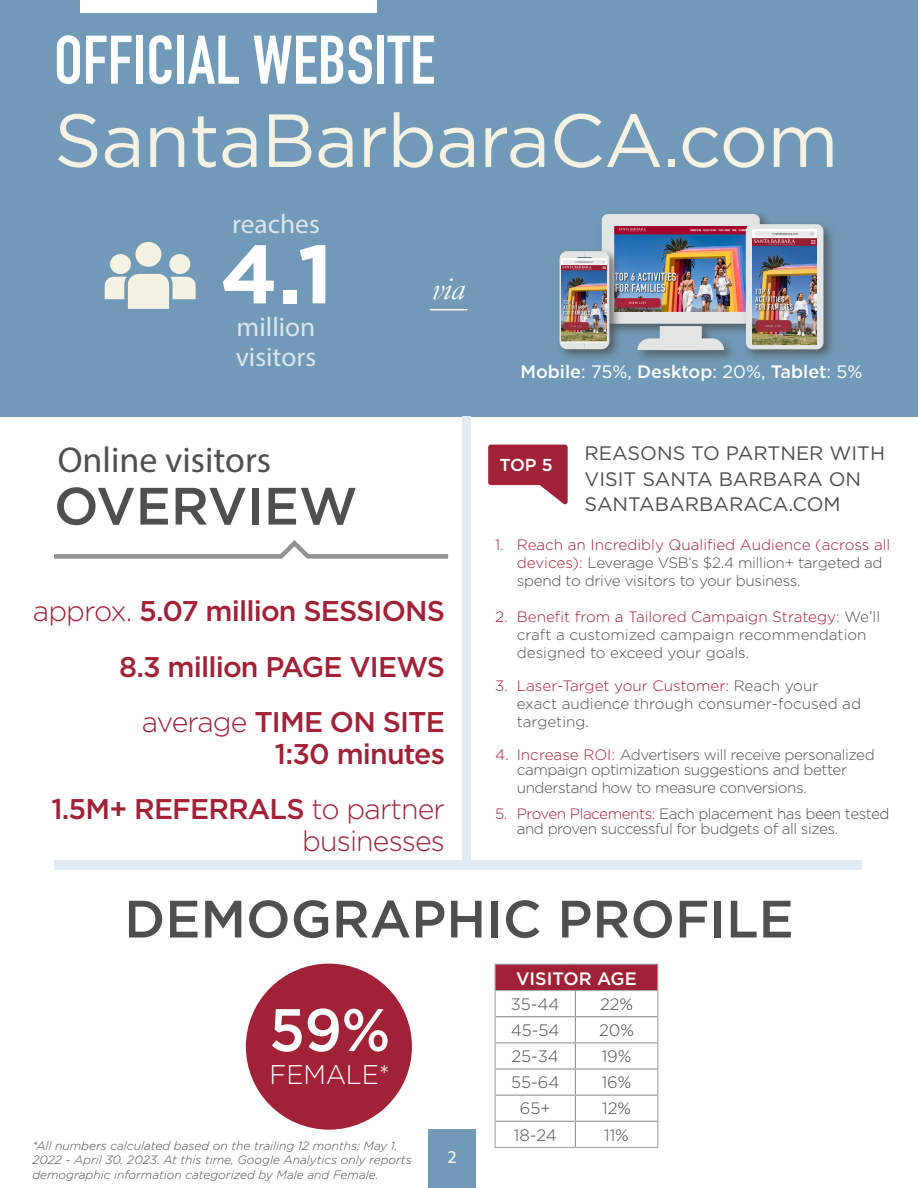
<style>
.page{position:relative;width:918px;height:1188px;background:#fff}
.page>*{position:absolute;margin:0;border:0;box-sizing:border-box;transform-origin:0 0}
.t1{font:700 82.5px "Gotham";color:#fff}
.Main_Header_Large{font:75px "Gotham";letter-spacing:-.01em;color:#f5f1e3}
.t2{font:67.5px "DIN Engschrift Std";color:#fff}
.Cover_Blurbs{font:500 60px "Gotham";color:#fff;scale:.96 1}
.t3{font:500 52.5px "Gotham";color:#4f4f4f}
.t4{font:36px "Myriad Pro";color:#4f4f4f}
.t5{font:italic 33px "Garamond";color:#fff}
.t6{font:500 28.5px/31.5px "Gotham";letter-spacing:-.03em;color:#a12136;text-align:right}
.t7{font:300 28.5px/31.5px "Gotham";letter-spacing:-.03em;color:#a12136;text-align:right}
.t8{font:27px/30px "Myriad Pro";color:#dbe6ed}
.Cover_Blurbs-2{font:300 27px "Gotham";letter-spacing:-.01em;color:#fff;scale:.96 1}
.t9{font:19.5px/25.5px "Gotham";color:#4f4f4f}
.Main_Body{font:500 18px "Gotham";color:#fff}
.t10{font:18px "Myriad Pro";color:#fff}
.t11{font:500 17.25px "Gotham";color:#fff}
.Main_Body-2{font:300 16.5px "Gotham";color:#4f4f4f}
.t12{font:300 15px/18px "Gotham";letter-spacing:-.02em;color:#4f4f4f}
.t13{font:300 15px/18px "Gotham";color:#4f4f4f}
.Main_Body-3{font:italic 300 12px/14.4px "Gotham";color:#4f4f4f}
.s1{font-weight:300}
.s2{font-weight:500}
.s3{font-weight:400}
.s4{color:#a12136}
</style>
<div class="page">
<div style="left:429px;top:1130px;width:47px;height:58px;background:#709ab7"></div>
<div style="left:0;top:0;width:918px;height:416px;background:#709ab7"></div>
<div style="left:462px;top:417px;width:9px;height:447px;background:#e2ebf1"></div>
<svg style="left:54px;top:540px;width:395px;height:19px"></svg>
<div style="left:110px;top:254px;width:21px;height:20px;background:#f5f1e3;border-radius:50%"></div>
<div style="left:169px;top:254px;width:21px;height:20px;background:#f5f1e3;border-radius:50%"></div>
<div style="left:135px;top:242px;width:26px;height:25px;background:#f5f1e3;border-radius:50%"></div>
<svg style="left:105px;top:274px;width:91px;height:35px"></svg>
<div style="left:80px;top:0;width:296px;height:13px;background:#fff"></div>
<hr style="left:430px;top:309px;width:37px;height:1px;background:#fff">
<svg style="left:488px;top:445px;width:80px;height:59px"></svg>
<div style="left:54px;top:860px;width:808px;height:10px;background:#e2ebf1"></div>
<div style="left:248px;top:966px;width:162px;height:161px;background:#a12136;border-radius:50%"></div>
<div style="left:246px;top:964px;width:166px;height:166px;border:4px solid #a12136;border-radius:50%"></div>
<div style="left:495px;top:964px;width:163px;height:27px;background:#a12136"></div>
<hr style="left:495px;top:964px;width:80px;height:1px;background:#a7a9aa">
<hr style="left:575px;top:964px;width:83px;height:1px;background:#a7a9aa">
<hr style="left:495px;top:990px;width:80px;height:1px;background:#a7a9aa">
<hr style="left:575px;top:990px;width:83px;height:1px;background:#a7a9aa">
<svg style="left:495px;top:965px;width:1px;height:182px"></svg>
<svg style="left:657px;top:965px;width:1px;height:182px"></svg>
<hr style="left:495px;top:1147px;width:80px;height:1px;background:#a7a9aa">
<hr style="left:575px;top:1147px;width:83px;height:1px;background:#a7a9aa">
<hr style="left:496px;top:1016px;width:79px;height:1px;background:#919395">
<hr style="left:575px;top:1016px;width:82px;height:1px;background:#919395">
<hr style="left:496px;top:1042px;width:79px;height:1px;background:#919395">
<hr style="left:575px;top:1042px;width:82px;height:1px;background:#919395">
<hr style="left:496px;top:1068px;width:79px;height:2px;background:#919395">
<hr style="left:575px;top:1068px;width:82px;height:2px;background:#919395">
<hr style="left:496px;top:1095px;width:79px;height:1px;background:#919395">
<hr style="left:575px;top:1095px;width:82px;height:1px;background:#919395">
<hr style="left:496px;top:1121px;width:79px;height:1px;background:#919395">
<hr style="left:575px;top:1121px;width:82px;height:1px;background:#919395">
<svg style="left:575px;top:991px;width:1px;height:156px"></svg>
<div style="left:598px;top:211px;width:175px;height:152px;background:#4f4f4f;opacity:.75"></div>
<div style="left:556px;top:248px;width:66px;height:114px;background:#4f4f4f;opacity:.75"></div>
<div style="left:742px;top:221px;width:94px;height:141px;background:#4f4f4f;opacity:.75"></div>
<img style="left:560px;top:214px;width:263px;height:136px">
<img style="left:752px;top:229px;width:65px;height:115px">
<p class="t2" style="left:54px;top:20px;width:383px">OFFICIAL WEBSITE</p>
<p class="Main_Header_Large" style="left:54px;top:92px;width:786px">SantaBarbaraCA.com</p>
<p class="t8" style="left:232px;top:208px;width:89px">reaches</p>
<p class="t1" style="left:220px;top:219px;width:114px">4.1</p>
<p class="t8" style="left:236px;top:312px;width:82px">million visitors</p>
<p class="t4" style="left:58px;top:437px;width:215px">Online visitors</p>
<p class="t3" style="left:54px;top:472px;width:305px">OVERVIEW</p>
<p class="t5" style="left:432px;top:269px;width:34px">via</p>
<p class="t6" style="left:33px;top:595px;width:414px"><span class="s1">approx.</span> 5.07 million SESSIONS</p>
<p class="t6" style="left:119px;top:650px;width:327px">8.3 million PAGE VIEWS</p>
<p class="t6" style="left:142px;top:706px;width:304px"><span class="s1">average</span> TIME ON SITE<br>1:30 minutes</p>
<p class="t7" style="left:51px;top:793px;width:395px"><span class="s2">1.5M+ REFERRALS</span> to partner businesses</p>
<p class="Main_Body" style="left:520px;top:360px;width:344px">Mobile<span class="s3">: 75%,</span> Desktop<span class="s3">: 20%,</span> Tablet<span class="s3">: 5%</span></p>
<p class="t11" style="left:499px;top:454px;width:55px">TOP 5</p>
<p class="t9" style="left:585px;top:440px;width:302px">REASONS TO PARTNER WITH<br>VISIT SANTA BARBARA ON<br>SANTABARBARACA.COM</p>
<p class="t12" style="left:517px;top:535px;width:375px;text-indent:-22px"><span class="s4">1. Reach an Incredibly Qualified Audience (across all devices):</span> Leverage VSB’s $2.4 million+ targeted ad spend to drive visitors to your business.</p>
<p class="t13" style="left:517px;top:607px;width:365px;text-indent:-22px"><span class="s4">2. Benefit from a Tailored Campaign Strategy:</span> We’ll craft a customized campaign recommendation designed to exceed your goals.</p>
<p class="t13" style="left:517px;top:676px;width:346px;text-indent:-22px"><span class="s4">3. Laser-Target your Customer:</span> Reach your exact audience through consumer-focused ad targeting.</p>
<p class="t12" style="left:495px;top:747px;width:381px;line-height:15px;text-align:center"><span class="s4">4. Increase ROI:</span> Advertisers will receive personalized campaign optimization suggestions and better</p>
<p class="t12" style="left:517px;top:778px;width:291px">understand how to measure conversions.</p>
<p class="t12" style="left:517px;top:805px;width:374px;line-height:15px;text-indent:-22px"><span class="s4">5. Proven Placements:</span> Each placement has been tested and proven successful for budgets of all sizes.</p>
<p class="t3" style="left:124px;top:885px;width:671px">DEMOGRAPHIC PROFILE</p>
<p class="Cover_Blurbs" style="left:269px;top:991px;width:128px">59%</p>
<p class="Cover_Blurbs-2" style="left:270px;top:1057px;width:127px">FEMALE*</p>
<p class="Main_Body-3" style="left:32px;top:1138px;width:381px">*All numbers calculated based on the trailing 12 months; May 1,<br>2022 - April 30, 2023. At this time, Google Analytics only reports demographic information categorized by Male and Female.</p>
<p class="t10" style="left:448px;top:1146px;width:11px">2</p>
<p class="Main_Body" style="left:516px;top:966px;width:122px">VISITOR AGE</p>
<p class="Main_Body-2" style="left:511px;top:993px;width:50px">35-44</p>
<p class="Main_Body-2" style="left:600px;top:993px;width:35px">22%</p>
<p class="Main_Body-2" style="left:511px;top:1020px;width:50px">45-54</p>
<p class="Main_Body-2" style="left:599px;top:1020px;width:37px">20%</p>
<p class="Main_Body-2" style="left:512px;top:1046px;width:49px">25-34</p>
<p class="Main_Body-2" style="left:602px;top:1046px;width:31px">19%</p>
<p class="Main_Body-2" style="left:511px;top:1072px;width:50px">55-64</p>
<p class="Main_Body-2" style="left:602px;top:1072px;width:31px">16%</p>
<p class="Main_Body-2" style="left:520px;top:1098px;width:32px">65+</p>
<p class="Main_Body-2" style="left:602px;top:1098px;width:30px">12%</p>
<p class="Main_Body-2" style="left:514px;top:1124px;width:44px">18-24</p>
<p class="Main_Body-2" style="left:604px;top:1124px;width:26px">11%</p>
</div>
